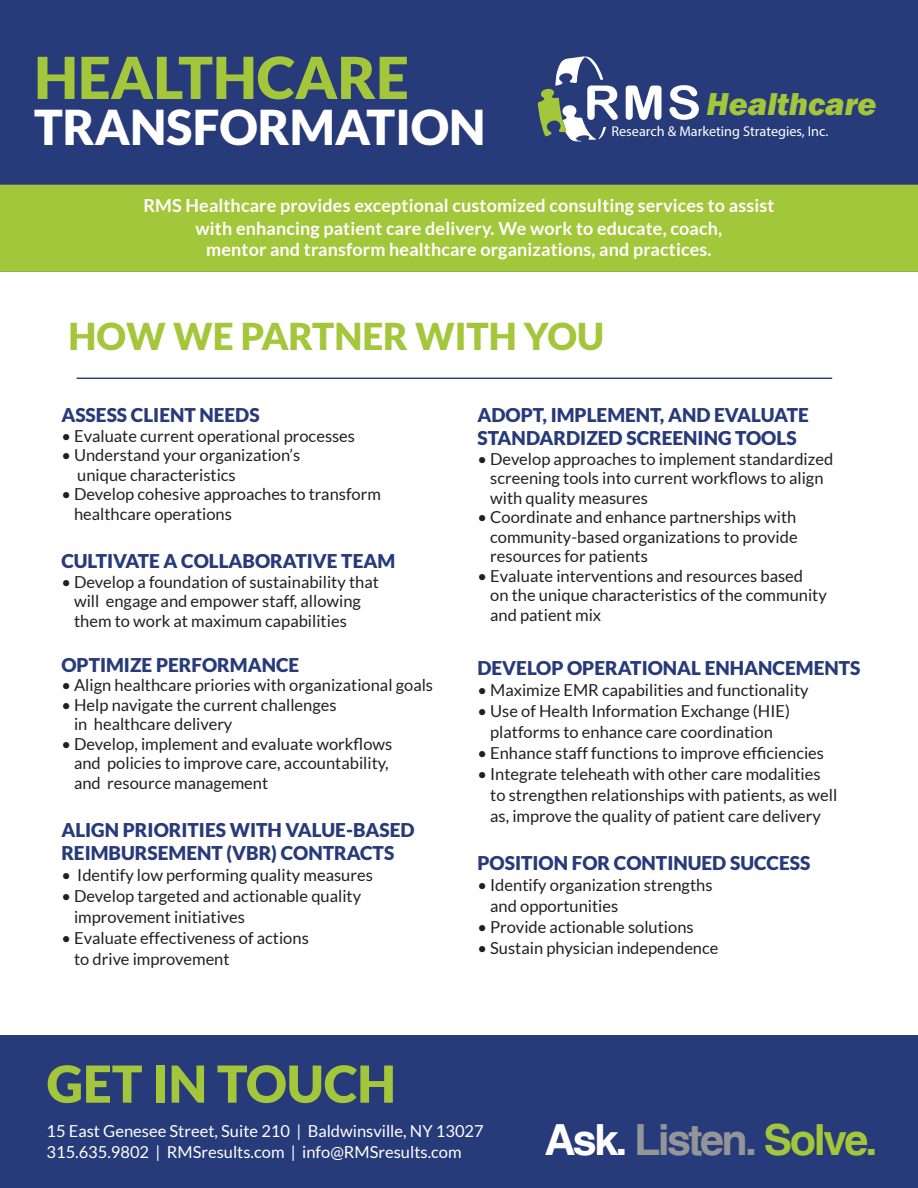
<style>
.page{position:relative;width:918px;height:1188px;background:#fff}
.page>*{position:absolute;margin:0;border:0;box-sizing:border-box;transform-origin:0 0}
.t1{font:900 57.9px "Lato";color:#a3c63a}
.t2{font:900 51px "Lato";color:#a3c63a}
.t3{font:900 48px "Lato";color:#fff}
.t4{font:700 42.9px "Helvetica";letter-spacing:-.06em;color:#939598}
.t5{font:900 37.05px "Lato";color:#a3c63a}
.t6{font:italic 800 32.85px "Franklin Gothic";color:#a3c63a}
.t7{font:900 19.05px/22.8px "Lato";color:#273a79}
.t8{font:700 18px/21.8px "Lato";letter-spacing:.01em;color:#fff;text-align:center}
.t9{font:16.5px/19.5px "Lato";color:#231f20}
.t10{font:16.5px/21px "Lato";color:#fff}
.t11{font:14.25px "Myriad Pro";color:#fff}
.s1{color:#fff}
.s2{color:#a3c63a}
</style>
<div class="page">
<div style="left:0;top:0;width:918px;height:271px;background:#273a79"></div>
<div style="left:0;top:1035px;width:918px;height:153px;background:#273a79"></div>
<div style="left:0;top:185px;width:918px;height:86px;background:#a3c73a"></div>
<div style="left:0;top:185px;width:918px;height:87px;border:2px solid #a3c73a"></div>
<svg style="left:626px;top:85px;width:35px;height:35px"></svg>
<svg style="left:669px;top:85px;width:30px;height:35px"></svg>
<svg style="left:538px;top:56px;width:80px;height:85px"></svg>
<hr style="left:77px;top:378px;width:755px;height:1px;background:#273a79">
<h1 class="t1" style="left:34px;top:44px;width:376px">HEALTHCARE</h1>
<h3 class="t3" style="left:34px;top:99px;width:453px">TRANSFORMATION</h3>
<h3 class="t6" style="left:707px;top:82px;width:172px">Healthcare</h3>
<p class="t11" style="left:611px;top:123px;width:218px">Research &amp; Marketing Strategies, Inc.</p>
<p class="t8" style="left:143px;top:194px;width:632px">RMS Healthcare provides exceptional customized consulting services to assist with enhancing patient care delivery. We work to educate, coach,<br>mentor and transform healthcare organizations, and practices.</p>
<h3 class="t5" style="left:69px;top:315px;width:537px">HOW WE PARTNER WITH YOU</h3>
<p class="t7" style="left:61px;top:404px;width:200px">ASSESS CLIENT NEEDS</p>
<p class="t9" style="left:61px;top:426px;width:295px">• Evaluate current operational processes</p>
<p class="t9" style="left:77px;top:446px;width:225px;text-indent:-16px">• Understand your organization’s unique characteristics</p>
<p class="t9" style="left:74px;top:485px;width:308px;text-indent:-13px">• Develop cohesive approaches to transform healthcare operations</p>
<p class="t7" style="left:61px;top:549px;width:335px">CULTIVATE A COLLABORATIVE TEAM</p>
<p class="t9" style="left:74px;top:572px;width:306px;text-indent:-13px">• Develop a foundation of sustainability that will engage and empower staff, allowing them to work at maximum capabilities</p>
<p class="t7" style="left:61px;top:653px;width:239px">OPTIMIZE PERFORMANCE</p>
<p class="t9" style="left:61px;top:675px;width:373px">• Align healthcare priories with organizational goals</p>
<p class="t9" style="left:74px;top:695px;width:264px;text-indent:-13px">• Help navigate the current challenges in healthcare delivery</p>
<p class="t9" style="left:74px;top:734px;width:320px;text-indent:-13px">• Develop, implement and evaluate workflows and policies to improve care, accountability, and resource management</p>
<p class="t7" style="left:61px;top:818px;width:355px">ALIGN PRIORITIES WITH VALUE-BASED<br>REIMBURSEMENT (VBR) CONTRACTS</p>
<p class="t9" style="left:61px;top:865px;width:313px">• Identify low performing quality measures</p>
<p class="t9" style="left:74px;top:885px;width:289px;line-height:21px;text-indent:-13px">• Develop targeted and actionable quality improvement initiatives</p>
<p class="t9" style="left:74px;top:927px;width:236px;line-height:21px;text-indent:-13px">• Evaluate effectiveness of actions to drive improvement</p>
<h2 class="t2" style="left:47px;top:1054px;width:351px">GET IN TOUCH</h2>
<p class="t7" style="left:477px;top:404px;width:333px">ADOPT, IMPLEMENT, AND EVALUATE<br>STANDARDIZED SCREENING TOOLS</p>
<p class="t9" style="left:490px;top:449px;width:345px;text-indent:-13px">• Develop approaches to implement standardized screening tools into current workflows to align with quality measures</p>
<p class="t9" style="left:490px;top:507px;width:309px;text-align:justify;text-indent:-13px">• Coordinate and enhance partnerships with community-based organizations to provide resources for patients</p>
<p class="t9" style="left:490px;top:566px;width:338px;text-indent:-13px">• Evaluate interventions and resources based<br>on the unique characteristics of the community and patient mix</p>
<p class="t7" style="left:477px;top:656px;width:384px">DEVELOP OPERATIONAL ENHANCEMENTS</p>
<p class="t9" style="left:477px;top:680px;width:333px">• Maximize EMR capabilities and functionality</p>
<p class="t9" style="left:477px;top:700px;width:314px;line-height:21px;text-align:center">• Use of Health Information Exchange (HIE) platforms to enhance care coordination</p>
<p class="t9" style="left:477px;top:743px;width:348px">• Enhance staff functions to improve efficiencies</p>
<p class="t9" style="left:490px;top:763px;width:349px;line-height:21px;text-indent:-13px">• Integrate teleheath with other care modalities to strengthen relationships with patients, as well as, improve the quality of patient care delivery</p>
<p class="t7" style="left:477px;top:851px;width:334px">POSITION FOR CONTINUED SUCCESS</p>
<p class="t9" style="left:490px;top:875px;width:224px;line-height:21px;text-indent:-13px">• Identify organization strengths and opportunities</p>
<p class="t9" style="left:477px;top:917px;width:218px">• Provide actionable solutions</p>
<p class="t9" style="left:477px;top:938px;width:243px">• Sustain physician independence</p>
<p class="t10" style="left:47px;top:1120px;width:439px">15 East Genesee Street, Suite 210 | Baldwinsville, NY 13027<br>315.635.9802 | RMSresults.com | info@RMSresults.com</p>
<h3 class="t4" style="left:544px;top:1114px;width:335px"><span class="s1">Ask.</span> Listen. <span class="s2">Solve.</span></h3>
</div>
